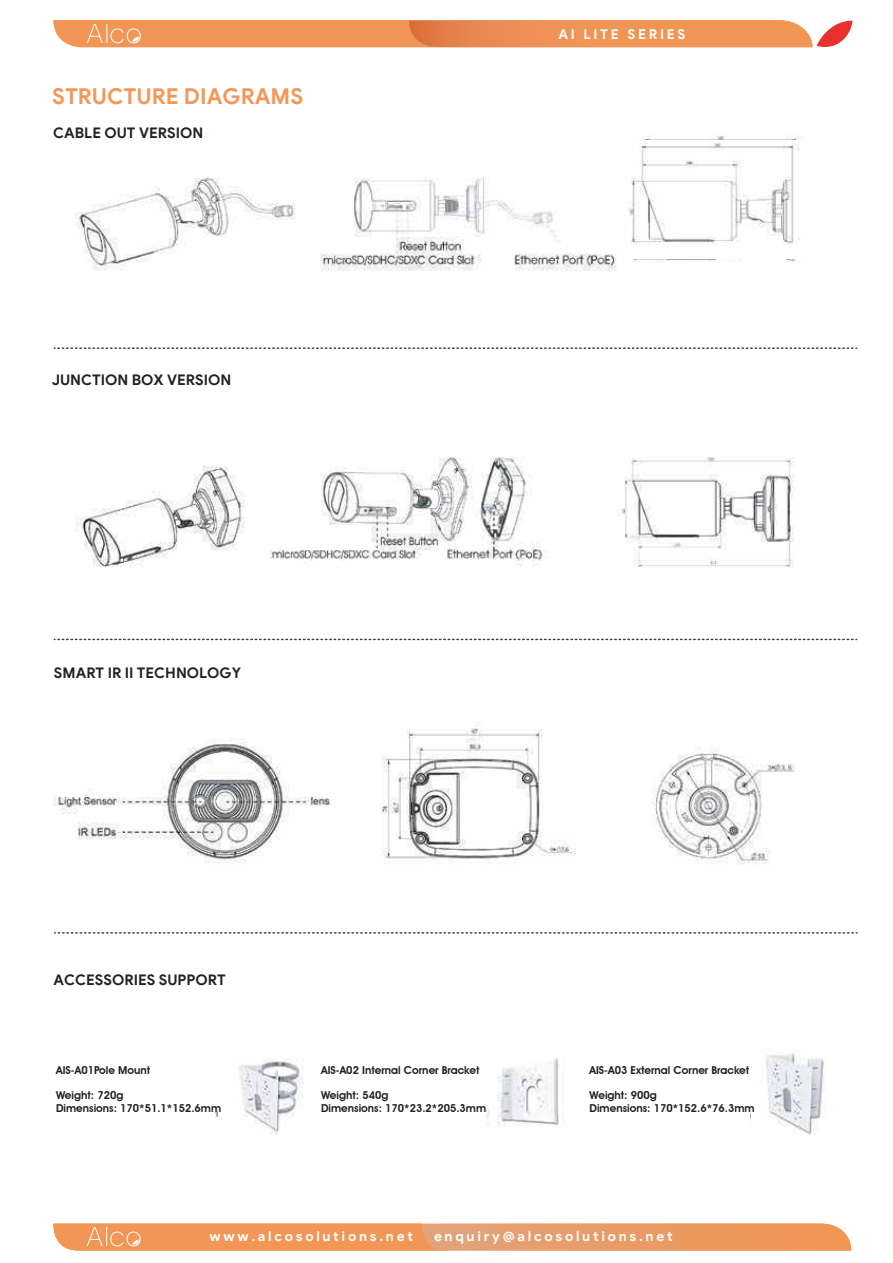
<style>
.page{position:relative;width:893px;height:1263px;background:#fff}
.page>*{position:absolute;margin:0;border:0;box-sizing:border-box;transform-origin:0 0}
.t1{font:700 22.05px "Google Sans";color:#f39858}
.t2{font:700 14.7px "Google Sans";color:#252021}
.t3{font:700 13.5px "Google Sans";letter-spacing:.2em;color:#fff}
.t4{font:600 10.95px/13.2px "Avant Garde IT Cby BT";color:#211e1f}
</style>
<div class="page">
<svg style="left:54px;top:347px;width:803px;height:2px"></svg>
<svg style="left:54px;top:639px;width:803px;height:1px"></svg>
<svg style="left:55px;top:932px;width:802px;height:2px"></svg>
<img style="left:643px;top:136px;width:160px;height:4px">
<img style="left:215px;top:1052px;width:609px;height:83px">
<div style="left:315px;top:1073px;width:171px;height:61px;background:#fff"></div>
<div style="left:583px;top:1072px;width:167px;height:59px;background:#fff"></div>
<img style="left:75px;top:457px;width:719px;height:111px">
<img style="left:54px;top:725px;width:742px;height:140px">
<img style="left:75px;top:177px;width:726px;height:94px">
<img style="left:627px;top:143px;width:174px;height:115px">
<svg style="left:53px;top:20px;width:799px;height:27px;background:#f0955b"></svg>
<svg style="left:53px;top:1223px;width:798px;height:27px;background:#ee9c63"></svg>
<h1 class="t1" style="left:52px;top:83px;width:253px">STRUCTURE DIAGRAMS</h1>
<h2 class="t2" style="left:53px;top:124px;width:151px">CABLE OUT VERSION</h2>
<h2 class="t2" style="left:52px;top:371px;width:181px">JUNCTION BOX VERSION</h2>
<h2 class="t2" style="left:54px;top:664px;width:189px">SMART IR II TECHNOLOGY</h2>
<p class="t3" style="left:558px;top:26px;width:128px">AI LITE SERIES</p>
<h2 class="t2" style="left:54px;top:971px;width:174px">ACCESSORIES SUPPORT</h2>
<p class="t4" style="left:56px;top:1063px;width:96px">AIS-A01Pole Mount</p>
<p class="t4" style="left:56px;top:1088px;width:167px">Weight: 720g<br>Dimensions: 170*51.1*152.6mm</p>
<p class="t4" style="left:321px;top:1063px;width:160px">AIS-A02 Internal Corner Bracket</p>
<p class="t4" style="left:321px;top:1088px;width:167px">Weight: 540g<br>Dimensions: 170*23.2*205.3mm</p>
<p class="t4" style="left:589px;top:1063px;width:161px">AIS-A03 External Corner Bracket</p>
<p class="t4" style="left:589px;top:1088px;width:167px">Weight: 900g<br>Dimensions: 170*152.6*76.3mm</p>
<p class="t3" style="left:209px;top:1228px;width:205px">www.alcosolutions.net</p>
<p class="t3" style="left:434px;top:1228px;width:240px">enquiry@alcosolutions.net</p>
</div>
